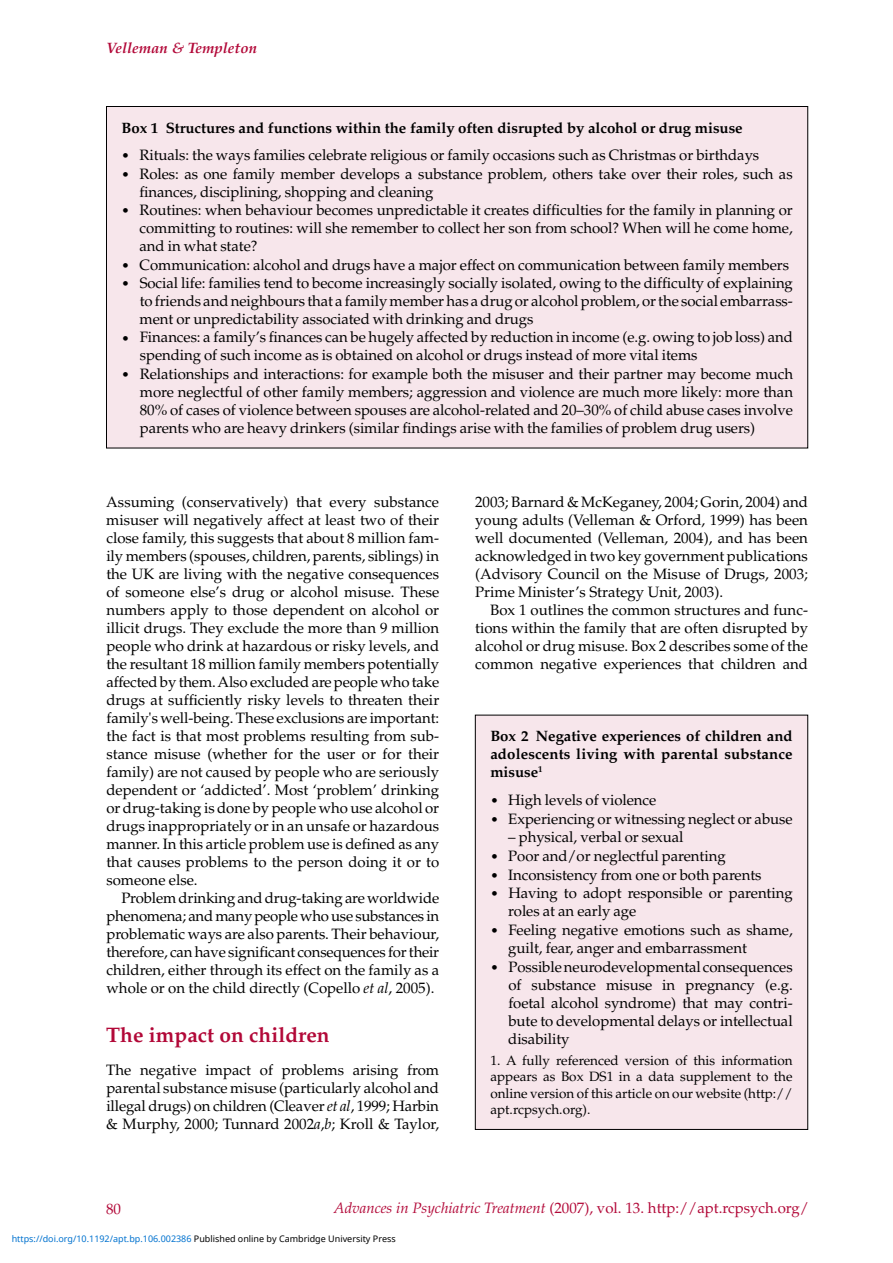
<style>
.page{position:relative;width:893px;height:1263px;background:#fff}
.page>*{position:absolute;margin:0;border:0;box-sizing:border-box;transform-origin:0 0}
.t1{font:700 21px "Palatino";color:#b20838}
.t2{font:15px/18px "Palatino";letter-spacing:-.005em;color:#000;text-align:justify}
.t3{font:700 15px/18px "Palatino";letter-spacing:-.005em;color:#000;text-align:justify}
.t4{font:15px "Palatino";color:#b20838}
.t5{font:italic 700 15px "Palatino";color:#b20838}
.t6{font:13.5px/16.5px "Palatino";color:#000}
.t7{font:9px "Noto Sans";color:#0172cf}
.s1{font-style:italic}
.s2{color:#000}
</style>
<div class="page">
<div style="left:106px;top:106px;width:702px;height:342px;background:#f7e6eb"></div>
<div style="left:475px;top:715px;width:333px;height:414px;background:#f7e6eb"></div>
<p class="t5" style="left:107px;top:40px;width:152px">Velleman &amp; Templeton</p>
<p class="t3" style="left:122px;top:119px;width:623px">Box 1 Structures and functions within the family often disrupted by alcohol or drug misuse</p>
<p class="t2" style="left:139px;top:146px;width:655px;text-align:left">Rituals: the ways families celebrate religious or family occasions such as Christmas or birthdays Roles: as one family member develops a substance problem, others take over their roles, such as finances, disciplining, shopping and cleaning<br>Routines: when behaviour becomes unpredictable it creates difficulties for the family in planning or committing to routines: will she remember to collect her son from school? When will he come home, and in what state?<br>Communication: alcohol and drugs have a major effect on communication between family members Social life: families tend to become increasingly socially isolated, owing to the difficulty of explaining to friends andneighbours that a familymemberhas adrug or alcoholproblem, orthe social embarrass&shy;ment or unpredictability associated with drinking and drugs<br>Finances: a family’s finances can be hugely affected by reduction in income (e.g. owing to job loss) and spending of such income as is obtained on alcohol or drugs instead of more vital items<br>Relationships and interactions: for example both the misuser and their partner may become much more neglectful of other family members; aggression and violence are much more likely: more than 80% of cases of violence between spouses are alcohol-related and 20–30% of child abuse cases involve parents who are heavy drinkers (similar findings arise with the families of problem drug users)</p>
<p class="t6" style="left:122px;top:147px;width:10px;line-height:18.5px">• •</p>
<p class="t6" style="left:122px;top:203px;width:10px">•</p>
<p class="t6" style="left:122px;top:256px;width:10px;line-height:18.5px">• •</p>
<p class="t6" style="left:122px;top:330px;width:10px">•</p>
<p class="t6" style="left:122px;top:366px;width:10px">•</p>
<p class="t2" style="left:106px;top:493px;width:334px">Assuming (conservatively) that every substance misuser will negatively affect at least two of their close family, this suggests that about 8 million fam&shy;ily members (spouses, children, parents, siblings) in the UK are living with the negative consequences of someone else’s drug or alcohol misuse. These numbers apply to those dependent on alcohol or illicit drugs. They exclude the more than 9 million people who drink at hazardous or risky levels, and the resultant 18 million family members potentially affected by them.Also excluded are people who take drugs at sufficiently risky levels to threaten their family's well-being. These exclusions are important: the fact is that most problems resulting from sub&shy;stance misuse (whether for the user or for their family) are not caused by people who are seriously dependent or ‘addicted’. Most ‘problem’ drinking or drug-taking is done by people who use alcohol or drugs inappropriately or in an unsafe or hazardous manner. In this article problem use is defined as any that causes problems to the person doing it or to someone else.</p>
<p class="t2" style="left:106px;top:889px;width:334px;text-indent:15px">Problem drinking and drug-taking are world-wide phenomena; and many people who use substances in problematic ways are also parents. Their behaviour, therefore, can have significant consequences for their children, either through its effect on the family as a whole or on the child directly (Copello <span class="s1">et al</span>, 2005).</p>
<h1 class="t1" style="left:106px;top:1023px;width:225px">The impact on children</h1>
<p class="t2" style="left:106px;top:1061px;width:334px">The negative impact of problems arising from parental substance misuse (particularly alcohol and illegal drugs) on children (Cleaver <span class="s1">et al</span>, 1999; Harbin &amp; Murphy, 2000; Tunnard 2002<span class="s1">a</span>,<span class="s1">b</span>; Kroll &amp; Taylor,</p>
<p class="t2" style="left:475px;top:493px;width:334px">2003; Barnard &amp; McKeganey, 2004; Gorin, 2004) and young adults (Velleman &amp; Orford, 1999) has been well documented (Velleman, 2004), and has been acknowledged in two key government publications (Advisory Council on the Misuse of Drugs, 2003; Prime Minister’s Strategy Unit, 2003).</p>
<p class="t2" style="left:475px;top:601px;width:334px;text-indent:15px">Box 1 outlines the common structures and func&shy;tions within the family that are often disrupted by alcohol or drug misuse. Box 2 describes some of the common negative experiences that children and</p>
<p class="t3" style="left:490px;top:727px;width:304px">Box 2 Negative experiences of children and adolescents living with parental sub- stance misuse<sup>1</sup></p>
<p class="t2" style="left:508px;top:791px;width:286px;line-height:18.9px">High levels of violence<br>Experiencing or witnessing neglect or abuse</p>
<p class="t2" style="left:508px;top:828px;width:286px;line-height:18.5px;text-align:left">– physical, verbal or sexual<br>Poor and/or neglectful parenting Inconsistency from one or both parents Having to adopt responsible or parenting roles at an early age<br>Feeling negative emotions such as shame, guilt, fear, anger and embarrassment Possibleneurodevelopmental conse-quences of substance misuse in pregnancy (e.g. foetal alcohol syndrome) that may contri&shy;bute to devel-opmental delays or intellectual disability</p>
<p class="t6" style="left:490px;top:1052px;width:304px;text-align:justify">1. A fully referenced version of this information appears as Box DS1 in a data supplement to the online version of this article on our website (http:// apt.rcpsych.org).</p>
<p class="t6" style="left:490px;top:791px;width:10px;line-height:18.9px">• •</p>
<p class="t6" style="left:490px;top:847px;width:10px;line-height:18.9px;text-align:justify">• • •</p>
<p class="t6" style="left:490px;top:923px;width:10px">•</p>
<p class="t6" style="left:490px;top:959px;width:10px">•</p>
<p class="t4" style="left:106px;top:1200px;width:16px">80</p>
<p class="t4" style="left:334px;top:1199px;width:477px"><span class="s1">Advances in Psychiatric Treatment</span> (2007), vol. 13. http://apt.rcpsych.org/</p>
<p class="t7" style="left:12px;top:1232px;width:386px">https://doi.org/10.1192/apt.bp.106.002386 <span class="s2">Published online by Cambridge University Press</span></p>
</div>
